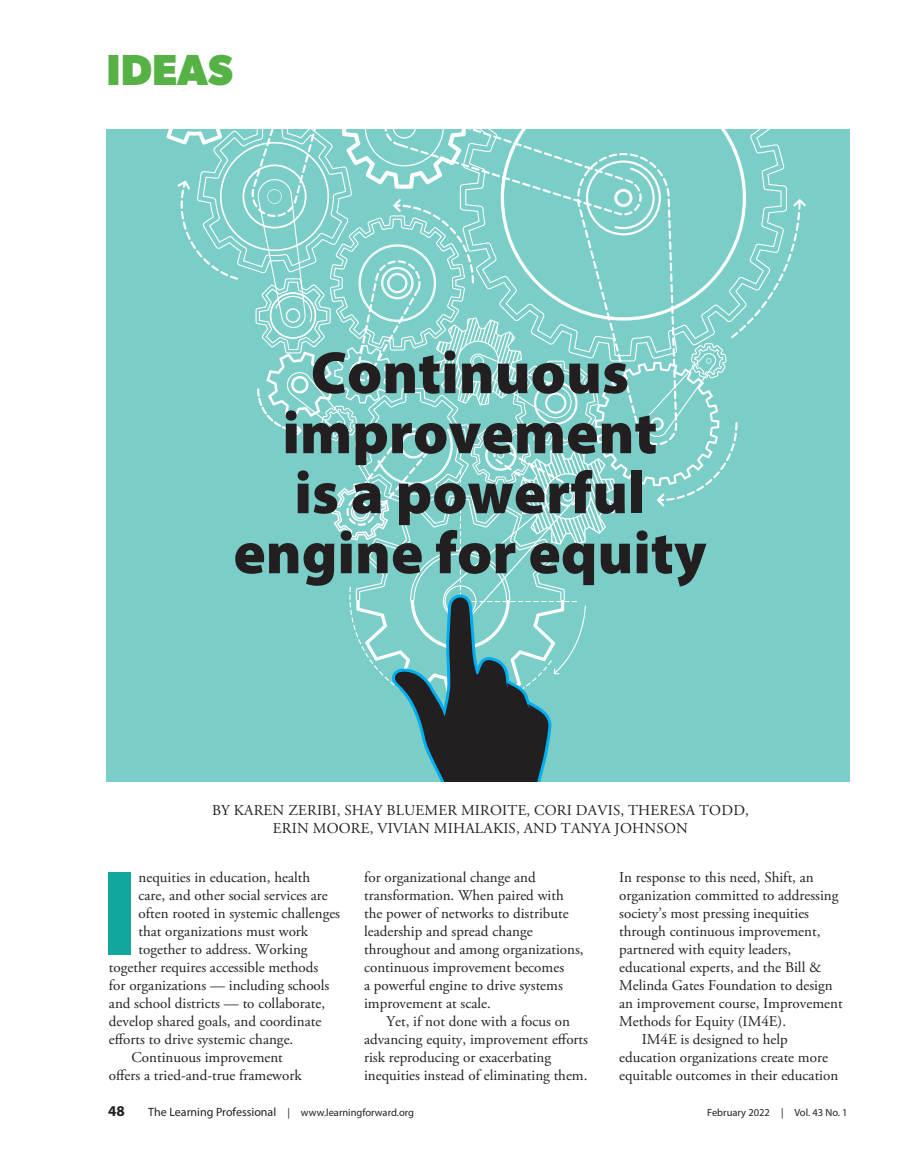
<style>
.page{position:relative;width:905px;height:1175px;background:#fff}
.page>*{position:absolute;margin:0;border:0;box-sizing:border-box;transform-origin:0 0}
.body{font:900 121.8px "Myriad Pro";color:#12a79d}
.headline{font:900 60px/60px "Myriad Pro";color:#231f20;text-align:center}
.t1{font:700 43.5px "Gibson";color:#57b246}
.body-2{font:15px/18px "Adobe Garamond Pro";color:#231f20}
.t2{font:700 15px "Myriad Pro";color:#231f20}
.t3{font:10.5px "Myriad Pro";color:#231f20}
.s1{font-size:12px}
</style>
<div class="page">
<div style="left:106px;top:129px;width:743px;height:653px;background:#7bcdc8"></div>
<svg style="left:166px;top:129px;width:639px;height:653px"></svg>
<p class="t1" style="left:106px;top:44px;width:128px">IDEAS</p>
<p class="headline" style="left:233px;top:340px;width:474px">Continuous improvement<br>is a powerful engine for equity</p>
<p class="body-2" style="left:212px;top:801px;width:538px;text-align:center">BY KAREN ZERIBI, SHAY BLUEMER MIROITE, CORI DAVIS, THERESA TODD,<br>ERIN MOORE, VIVIAN MIHALAKIS, AND TANYA JOHNSON</p>
<p class="body" style="left:101px;top:832px;width:39px">I</p>
<p class="body-2" style="left:138px;top:869px;width:173px">nequities in education, health</p>
<p class="body-2" style="left:138px;top:887px;width:191px">care, and other social services are</p>
<p class="body-2" style="left:138px;top:905px;width:203px">often rooted in systemic challenges</p>
<p class="body-2" style="left:138px;top:923px;width:171px">that organizations must work</p>
<p class="body-2" style="left:138px;top:941px;width:170px">together to address. Working</p>
<p class="body-2" style="left:109px;top:959px;width:211px">together requires accessible methods</p>
<p class="body-2" style="left:109px;top:977px;width:222px">for organizations — including schools</p>
<p class="body-2" style="left:109px;top:995px;width:218px">and school districts — to collaborate,</p>
<p class="body-2" style="left:109px;top:1013px;width:214px">develop shared goals, and coordinate</p>
<p class="body-2" style="left:109px;top:1031px;width:186px">efforts to drive systemic change.</p>
<p class="body-2" style="left:109px;top:1049px;width:194px;text-align:center">Continuous improvement<br>offers a tried-and-true framework</p>
<p class="body-2" style="left:364px;top:869px;width:221px">for organizational change and transformation. When paired with the power of networks to distribute leadership and spread change throughout and among organizations, continuous improvement becomes<br>a powerful engine to drive systems improvement at scale.</p>
<p class="body-2" style="left:364px;top:1013px;width:225px;text-indent:22px">Yet, if not done with a focus on advancing equity, improvement efforts risk reproducing or exacerbating inequities instead of eliminating them.</p>
<p class="body-2" style="left:619px;top:869px;width:225px">In response to this need, Shift, an organization committed to addressing society’s most pressing inequities through continuous improvement, partnered with equity leaders, educational experts, and the Bill &amp; Melinda Gates Foundation to design an improvement course, Improvement Methods for Equity (IM4E).</p>
<p class="body-2" style="left:619px;top:1031px;width:220px;text-indent:22px">IM4E is designed to help education organizations create more equitable outcomes in their education</p>
<p class="t2" style="left:108px;top:1101px;width:18px">48</p>
<p class="t3" style="left:148px;top:1106px;width:267px"><span class="s1">The Learning Professional</span> | www.learningforward.org</p>
<p class="t3" style="left:707px;top:1106px;width:142px">February 2022 | Vol. 43 No. 1</p>
</div>
